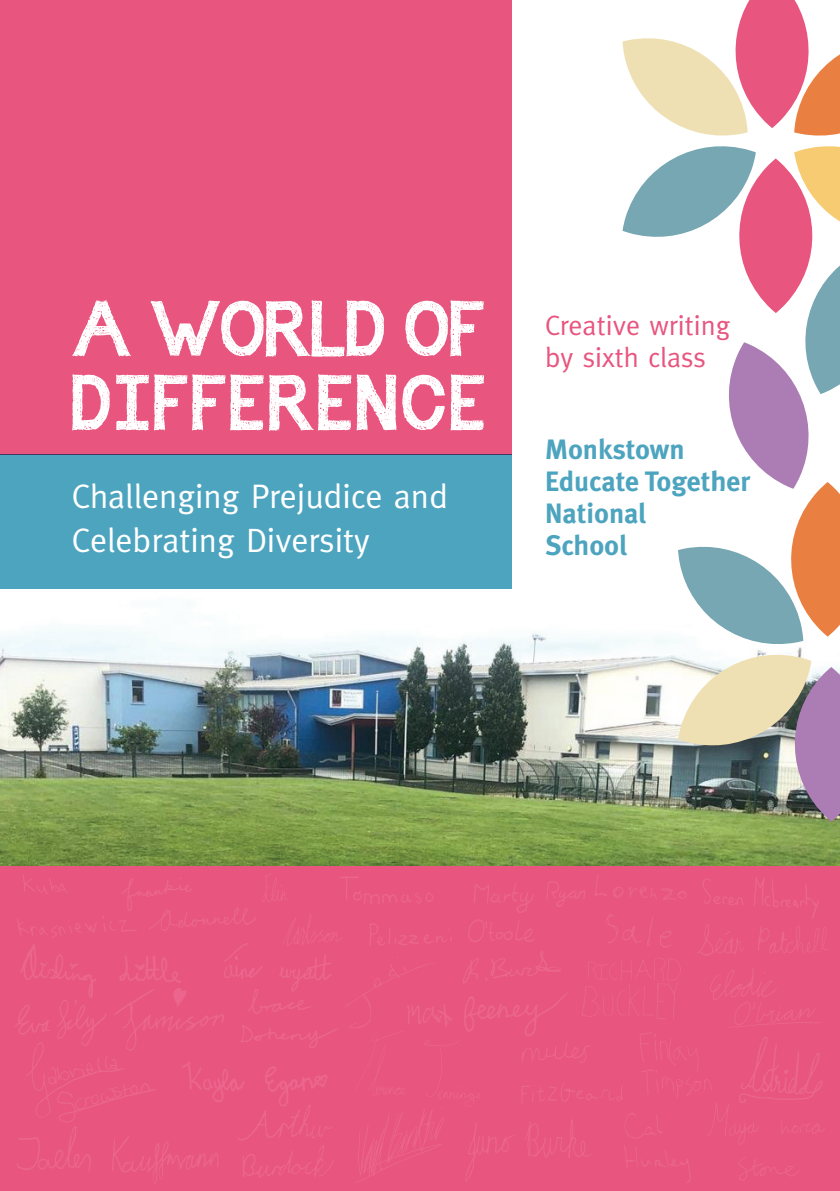
<style>
.page{position:relative;width:840px;height:1191px;background:#fff}
.page>*{position:absolute;margin:0;border:0;box-sizing:border-box;transform-origin:0 0}
.t1{font:56px/74px "illuminate";letter-spacing:.06em;color:#fff}
.t2{font:34px/44px "Meta";color:#fff}
.t3{font:700 28px/32px "Meta";color:#4da4bf}
.t4{font:28px/32px "Meta";color:#e8557f}
</style>
<div class="page">
<div style="left:0;top:0;width:511px;height:454px;background:#e8557f"></div>
<div style="left:0;top:591px;width:839px;height:600px;background:#e8557f"></div>
<div style="left:0;top:454px;width:511px;height:137px;background:#4da4bf"></div>
<img style="left:20px;top:944px;width:158px;height:34px">
<img style="left:15px;top:978px;width:209px;height:61px">
<img style="left:183px;top:1062px;width:144px;height:40px">
<img style="left:235px;top:1100px;width:98px;height:77px">
<img style="left:17px;top:1126px;width:202px;height:58px">
<img style="left:241px;top:1025px;width:96px;height:23px">
<img style="left:248px;top:1000px;width:62px;height:14px">
<img style="left:26px;top:1039px;width:129px;height:83px">
<img style="left:463px;top:951px;width:97px;height:31px">
<img style="left:361px;top:893px;width:91px;height:52px">
<img style="left:595px;top:875px;width:91px;height:72px">
<img style="left:463px;top:865px;width:129px;height:77px">
<img style="left:582px;top:958px;width:99px;height:61px">
<img style="left:703px;top:878px;width:116px;height:37px">
<img style="left:697px;top:915px;width:130px;height:41px">
<img style="left:150px;top:878px;width:105px;height:53px">
<img style="left:739px;top:1037px;width:83px;height:60px">
<img style="left:640px;top:1032px;width:72px;height:62px">
<img style="left:704px;top:968px;width:116px;height:69px">
<img style="left:346px;top:957px;width:88px;height:68px">
<img style="left:349px;top:1025px;width:131px;height:81px">
<img style="left:521px;top:1044px;width:102px;height:58px">
<img style="left:466px;top:1119px;width:125px;height:62px">
<img style="left:708px;top:1097px;width:117px;height:83px">
<img style="left:349px;top:1102px;width:107px;height:80px">
<img style="left:601px;top:1094px;width:90px;height:89px">
<img style="left:0;top:590px;width:839px;height:275px">
<img style="left:255px;top:874px;width:106px;height:60px">
<img style="left:213px;top:934px;width:127px;height:66px">
<img style="left:17px;top:875px;width:133px;height:63px">
<img style="left:399px;top:982px;width:169px;height:62px">
<svg style="left:622px;top:0;width:217px;height:821px"></svg>
<h1 class="t1" style="left:72px;top:302px;width:416px">A WORLD OF<br>DIFFERENCE</h1>
<p class="t2" style="left:72px;top:474px;width:377px">Challenging Prejudice and<br>Celebrating Diversity</p>
<p class="t4" style="left:544px;top:309px;width:187px">Creative writing by sixth class</p>
<p class="t3" style="left:544px;top:433px;width:206px">Monkstown<br>Educate Together<br>National<br>School</p>
</div>
